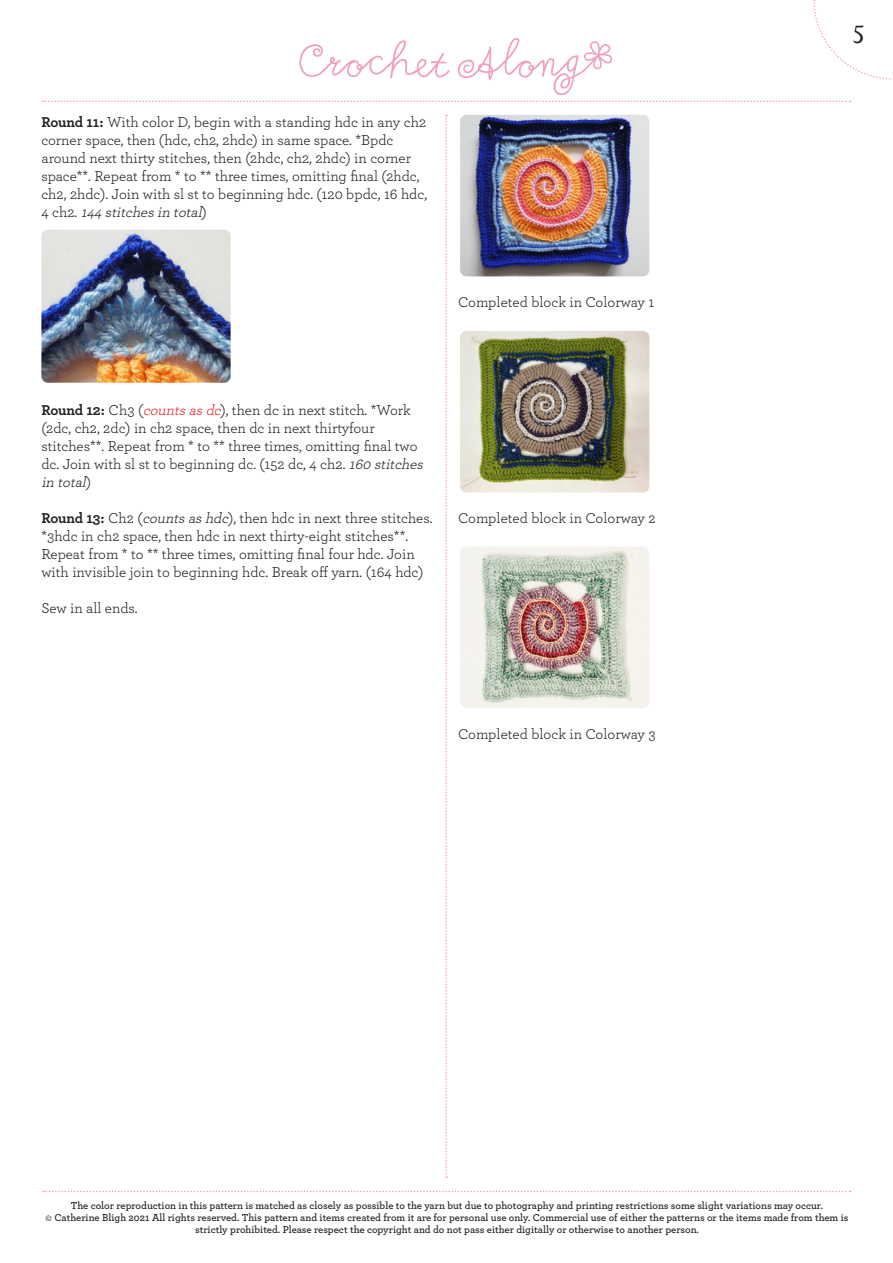
<style>
.page{position:relative;width:893px;height:1263px;background:#fff}
.page>*{position:absolute;margin:0;border:0;box-sizing:border-box;transform-origin:0 0}
.t1{font:27px "Baker Signet BT";color:#231f20}
.t2{font:15px/18px "Archer";color:#231f20}
.t3{font:600 10.5px/12px "Archer";color:#231f20;text-align:center}
.s1{font-weight:700}
.s2{font-style:italic}
.s3{font-style:italic;color:#ee1d23}
</style>
<div class="page">
<svg style="left:813px;top:0;width:80px;height:80px"></svg>
<svg style="left:43px;top:101px;width:808px;height:1px"></svg>
<svg style="left:299px;top:40px;width:151px;height:38px"></svg>
<svg style="left:458px;top:38px;width:154px;height:57px"></svg>
<svg style="left:445px;top:115px;width:2px;height:1063px"></svg>
<svg style="left:43px;top:1191px;width:808px;height:1px"></svg>
<img style="left:460px;top:115px;width:189px;height:161px">
<img style="left:460px;top:331px;width:189px;height:161px">
<img style="left:460px;top:546px;width:189px;height:162px">
<img style="left:41px;top:230px;width:190px;height:153px">
<p class="t2" style="left:41px;top:112px;width:387px"><span class="s1">Round 11:</span> With color D, begin with a standing hdc in any ch2 corner space, then (hdc, ch2, 2hdc) in same space. *Bpdc around next thirty stitches, then (2hdc, ch2, 2hdc) in corner space**. Repeat from * to ** three times, omitting final (2hdc, ch2, 2hdc). Join with sl st to beginning hdc. (120 bpdc, 16 hdc, 4 c h 2 . <span class="s2">144 stitchesin total</span>)</p>
<p class="t2" style="left:458px;top:292px;width:198px">Completed block in Colorway 1</p>
<p class="t2" style="left:41px;top:400px;width:387px"><span class="s1">Round 12:</span> Ch3 (<span class="s3">countsasdc</span>), then dc in next stitch. *Work (2dc, ch2, 2dc) in ch2 space, then dc in next thirtyfour stitches**. Repeat from * to ** three times, omitting final two dc. Join with sl st to beginning dc. (152 dc, 4 ch2. <span class="s2">160 stitches in total</span>)</p>
<p class="t2" style="left:41px;top:508px;width:393px"><span class="s1">Round 13:</span> Ch2 (<span class="s2">countsashdc</span>), then hdc in next three stitches. *3hdc in ch2 space, then hdc in next thirty-eight stitches**.<br>Repeat from * to ** three times, omitting final four hdc. Join with invisible join to beginning hdc. Break off yarn. (164 hdc)</p>
<p class="t2" style="left:41px;top:598px;width:98px">Sew in all ends.</p>
<p class="t2" style="left:458px;top:508px;width:199px">Completed block in Colorway 2</p>
<p class="t2" style="left:458px;top:724px;width:199px">Completed block in Colorway 3</p>
<p class="t1" style="left:852px;top:17px;width:16px">5</p>
<p class="t3" style="left:71px;top:1198px;width:754px">The color reproduction in this pattern is matched as closely as possible to the yarn but due to photography and printing restrictions some slight variations may occur.</p>
<p class="t3" style="left:46px;top:1210px;width:804px">© Catherine Bligh 2021 All rights reserved. This pattern and items created from it are for personal use only. Commercial use of either the patterns or the items made from them is strictly prohibited. Please respect the copyright and do not pass either digitally or otherwise to another person.</p>
</div>
